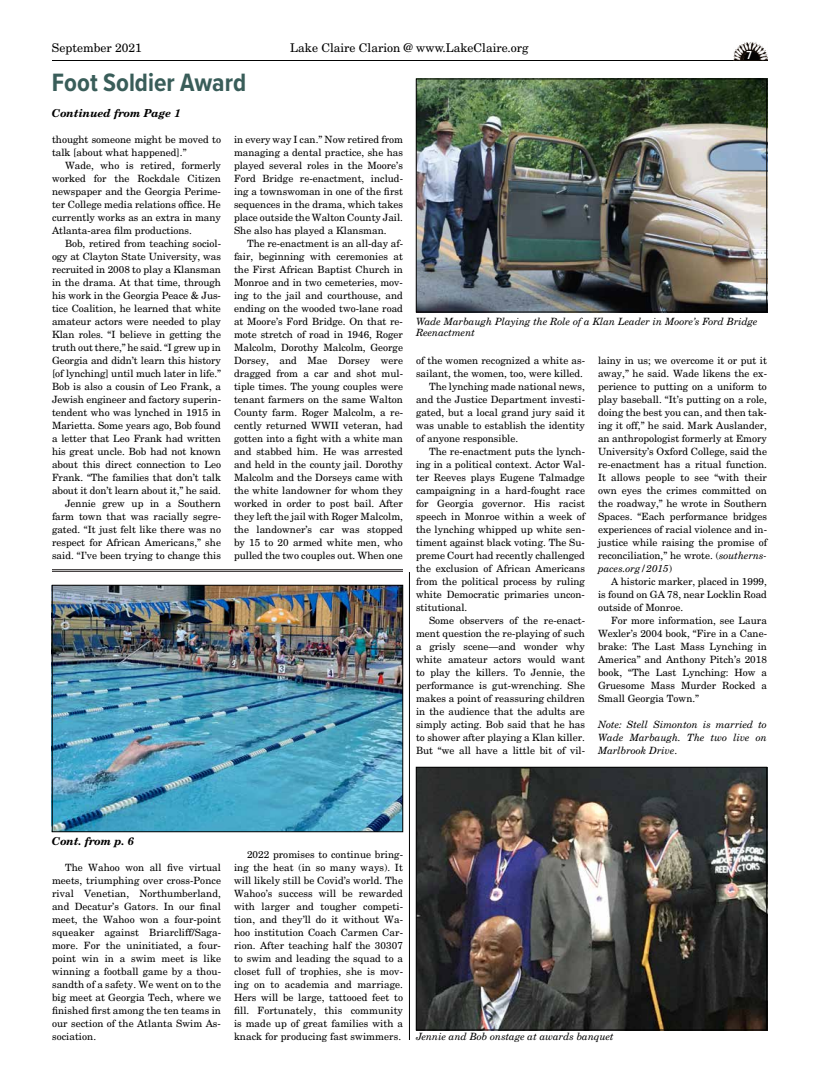
<style>
.page{position:relative;width:819px;height:1080px;background:#fff}
.page>*{position:absolute;margin:0;border:0;box-sizing:border-box;transform-origin:0 0}
.t1{font:700 26px "Proxima Nova Cond";color:#395d59}
.t2{font:12px "New Century Schlbk LT Std";color:#000}
.t3{font:600 12px "Proxima Nova Cond";color:#fff}
.t4{font:italic 700 11px "New Century Schlbk LT Std";color:#000}
.t5{font:10px/13px "New Century Schlbk LT Std";color:#000;text-align:justify}
.t6{font:italic 10px/13px "New Century Schlbk LT Std";color:#000}
.s1{font-style:italic}
.s2{font-style:normal}
</style>
<div class="page">
<hr style="left:52px;top:60px;width:715px;height:1px;background:#000">
<img style="left:733px;top:42px;width:34px;height:18px">
<hr style="left:52px;top:570px;width:351px;height:1px;background:#272324">
<hr style="left:52px;top:571px;width:351px;height:1px;background:#272324">
<img style="left:418px;top:81px;width:347px;height:229px">
<div style="left:416px;top:79px;width:351px;height:233px;border:1px solid #000"></div>
<img style="left:418px;top:769px;width:347px;height:259px">
<div style="left:416px;top:767px;width:351px;height:263px;border:1px solid #000"></div>
<img style="left:54px;top:587px;width:347px;height:243px">
<div style="left:52px;top:585px;width:351px;height:247px;border:1px solid #000"></div>
<hr style="left:409px;top:572px;width:1px;height:468px;background:#000">
<p class="t2" style="left:52px;top:40px;width:91px">September 2021</p>
<p class="t2" style="left:290px;top:40px;width:240px">Lake Claire Clarion @ www.LakeClaire.org</p>
<h1 class="t1" style="left:52px;top:63px;width:196px">Foot Soldier Award</h1>
<p class="t4" style="left:52px;top:106px;width:130px">Continued from Page 1</p>
<p class="t3" style="left:746px;top:47px;width:7px">7</p>
<p class="t5" style="left:52px;top:133px;width:171px">thought someone might be moved to talk [about what happened].”</p>
<p class="t5" style="left:52px;top:159px;width:171px;text-indent:13px">Wade, who is retired, formerly worked for the Rockdale Citizen newspaper and the Georgia Perime&shy;ter College media relations office. He currently works as an extra in many Atlanta-area film productions.</p>
<p class="t5" style="left:52px;top:237px;width:171px;text-align:right">Bob, retired from teaching sociol&shy;ogy at Clayton State University, was recruited in 2008 to play a Klansman in the drama. At that time, through his work in the Georgia Peace &amp; Jus&shy;tice Coalition, he learned that white amateur actors were needed to play Klan roles. “I believe in getting the truth out there,” he said. “I grew up in Georgia and didn’t learn this history [of lynching] until much later in life.” Bob is also a cousin of Leo Frank, a Jewish engineer and factory superin&shy;tendent who was lynched in 1915 in Marietta. Some years ago, Bob found a letter that Leo Frank had written his great uncle. Bob had not known about this direct connection to Leo Frank. “The families that don’t talk about it don’t learn about it,” he said.<br>Jennie grew up in a Southern farm town that was racially segre&shy;gated. “It just felt like there was no respect for African Americans,” she said. “I’ve been trying to change this</p>
<p class="t5" style="left:234px;top:133px;width:171px">in every way I can.” Now retired from managing a dental practice, she has played several roles in the Moore’s Ford Bridge re-enactment, includ&shy;ing a townswoman in one of the first sequences in the drama, which takes place outside the Walton County Jail.<br>She also has played a Klansman.</p>
<p class="t5" style="left:234px;top:237px;width:171px;text-indent:13px">The re-enactment is an all-day af&shy;fair, beginning with ceremonies at the First African Baptist Church in Monroe and in two cemeteries, mov&shy;ing to the jail and courthouse, and ending on the wooded two-lane road at Moore’s Ford Bridge. On that re&shy;mote stretch of road in 1946, Roger Malcolm, Dorothy Malcolm, George Dorsey, and Mae Dorsey were dragged from a car and shot mul&shy;tiple times. The young couples were tenant farmers on the same Walton County farm. Roger Malcolm, a re&shy;cently returned WWII veteran, had gotten into a fight with a white man and stabbed him. He was arrested and held in the county jail. Dorothy Malcolm and the Dorseys came with the white landowner for whom they worked in order to post bail. After they left the jail with Roger Malcolm, the landowner’s car was stopped by 15 to 20 armed white men, who pulled the two couples out. When one</p>
<p class="t6" style="left:416px;top:316px;width:343px;line-height:11px">Wade Marbaugh Playing the Role of a Klan Leader in Moore’s Ford Bridge<br>Reenactment</p>
<p class="t5" style="left:416px;top:354px;width:171px">of the women recognized a white as-</p>
<p class="t5" style="left:416px;top:367px;width:169px">sailant, the women, too, were killed.</p>
<p class="t5" style="left:429px;top:380px;width:158px">The lynching made national news,</p>
<p class="t5" style="left:416px;top:393px;width:171px">and the Justice Department investi-</p>
<p class="t5" style="left:416px;top:406px;width:171px">gated, but a local grand jury said it</p>
<p class="t5" style="left:416px;top:419px;width:170px">was unable to establish the identity</p>
<p class="t5" style="left:416px;top:432px;width:104px">of anyone responsible.</p>
<p class="t5" style="left:429px;top:445px;width:157px">The re-enactment puts the lynch-</p>
<p class="t5" style="left:416px;top:458px;width:171px">ing in a political context. Actor Wal-</p>
<p class="t5" style="left:416px;top:471px;width:170px">ter Reeves plays Eugene Talmadge</p>
<p class="t5" style="left:416px;top:484px;width:171px">campaigning in a hard-fought race</p>
<p class="t5" style="left:416px;top:497px;width:170px">for Georgia governor. His racist</p>
<p class="t5" style="left:416px;top:510px;width:170px">speech in Monroe within a week of</p>
<p class="t5" style="left:416px;top:523px;width:171px">the lynching whipped up white sen-</p>
<p class="t5" style="left:416px;top:536px;width:170px">timent against black voting. The Su-</p>
<p class="t5" style="left:416px;top:549px;width:171px">preme Court had recently challenged</p>
<p class="t5" style="left:416px;top:562px;width:171px">the exclusion of African Americans</p>
<p class="t5" style="left:416px;top:575px;width:171px">from the political process by ruling</p>
<p class="t5" style="left:416px;top:588px;width:170px">white Democratic primaries uncon-</p>
<p class="t5" style="left:416px;top:601px;width:53px">stitutional.</p>
<p class="t5" style="left:429px;top:614px;width:158px">Some observers of the re-enact-</p>
<p class="t5" style="left:416px;top:627px;width:170px">ment question the re-playing of such</p>
<p class="t5" style="left:416px;top:640px;width:170px">a grisly scene—and wonder why</p>
<p class="t5" style="left:416px;top:653px;width:170px">white amateur actors would want</p>
<p class="t5" style="left:416px;top:666px;width:171px">to play the killers. To Jennie, the</p>
<p class="t5" style="left:416px;top:679px;width:170px">performance is gut-wrenching. She</p>
<p class="t5" style="left:416px;top:692px;width:171px">makes a point of reassuring children</p>
<p class="t5" style="left:416px;top:705px;width:170px">in the audience that the adults are</p>
<p class="t5" style="left:416px;top:718px;width:170px">simply acting. Bob said that he has</p>
<p class="t5" style="left:416px;top:731px;width:170px">to shower after playing a Klan killer.</p>
<p class="t5" style="left:416px;top:744px;width:171px">But “we all have a little bit of vil-</p>
<p class="t5" style="left:598px;top:354px;width:171px">lainy in us; we overcome it or put it away,” he said. Wade likens the ex&shy;perience to putting on a uniform to play baseball. “It’s putting on a role, doing the best you can, and then tak&shy;ing it off,” he said. Mark Auslander, an anthropologist formerly at Emory University’s Oxford College, said the re-enactment has a ritual function.<br>It allows people to see “with their own eyes the crimes committed on the roadway,” he wrote in Southern Spaces. “Each performance bridges experiences of racial violence and in&shy;justice while raising the promise of reconciliation,” he wrote. (<span class="s1">southerns&shy;paces.org/2015</span>)</p>
<p class="t5" style="left:598px;top:575px;width:170px;text-indent:13px">A historic marker, placed in 1999, is found on GA 78, near Locklin Road outside of Monroe.</p>
<p class="t5" style="left:598px;top:614px;width:171px;text-indent:13px">For more information, see Laura Wexler’s 2004 book, “Fire in a Cane&shy;brake: The Last Mass Lynching in America” and Anthony Pitch’s 2018 book, “The Last Lynching: How a Gruesome Mass Murder Rocked a Small Georgia Town.”</p>
<p class="t6" style="left:598px;top:718px;width:170px;text-align:justify">Note: Stell Simonton is married to Wade Marbaugh. The two live on Marlbrook Drive<span class="s2">.</span></p>
<p class="t4" style="left:52px;top:834px;width:84px">Cont. from p. 6</p>
<p class="t5" style="left:52px;top:861px;width:171px;text-indent:13px">The Wahoo won all five virtual meets, triumphing over cross-Ponce rival Venetian, Northumberland, and Decatur’s Gators. In our final meet, the Wahoo won a four-point squeaker against Briarcliff/Saga&shy;more. For the uninitiated, a four&shy;point win in a swim meet is like winning a football game by a thou&shy;sandth of a safety. We went on to the big meet at Georgia Tech, where we finished first among the ten teams in our section of the Atlanta Swim As&shy;sociation.</p>
<p class="t5" style="left:234px;top:848px;width:171px;text-indent:13px">2022 promises to continue bring&shy;ing the heat (in so many ways). It will likely still be Covid’s world. The Wahoo’s success will be rewarded with larger and tougher competi&shy;tion, and they’ll do it without Wa&shy;hoo institution Coach Carmen Car&shy;rion. After teaching half the 30307 to swim and leading the squad to a closet full of trophies, she is mov&shy;ing on to academia and marriage.<br>Hers will be large, tattooed feet to fill. Fortunately, this community is made up of great families with a knack for producing fast swimmers.</p>
<p class="t6" style="left:416px;top:1030px;width:199px">Jennie and Bob onstage at awards banquet</p>
</div>
